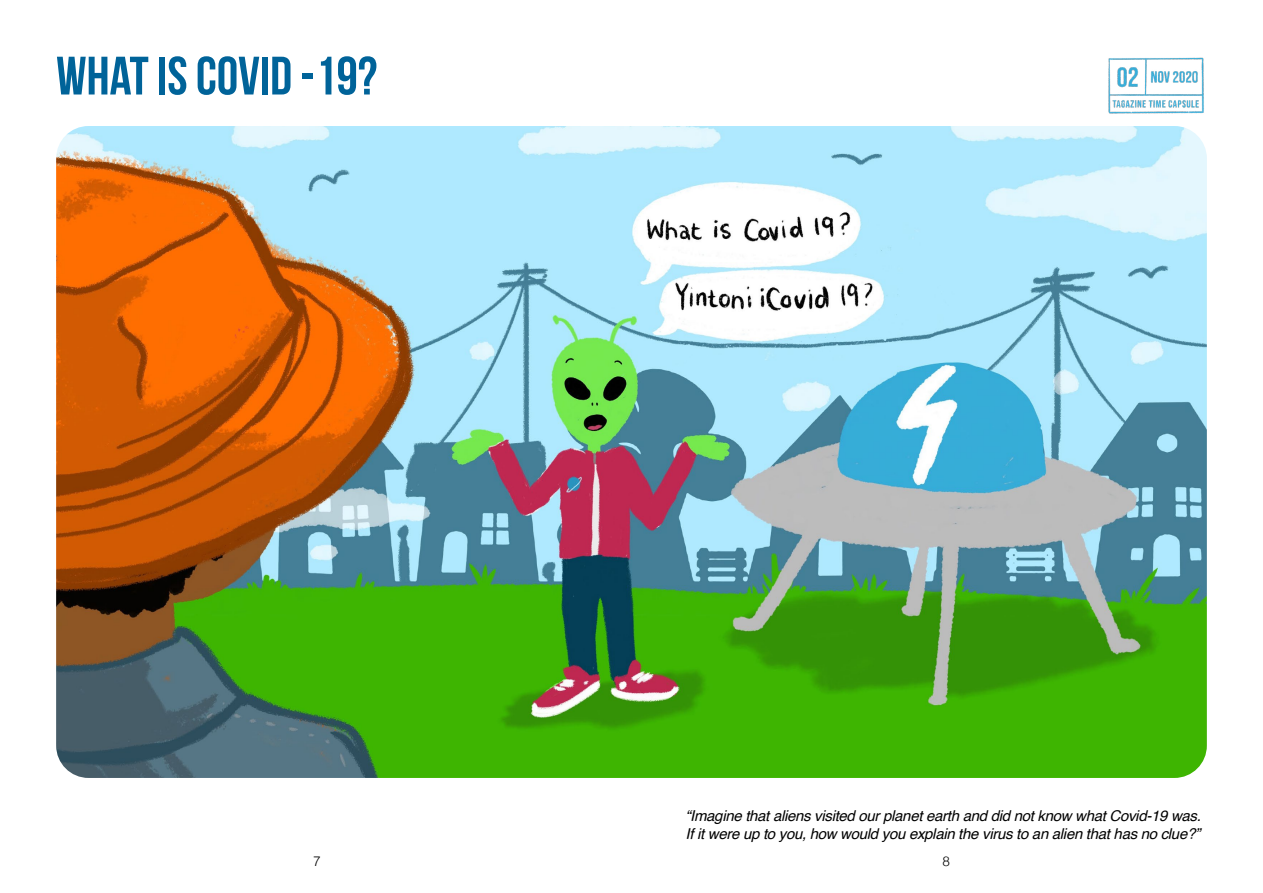
<style>
.page{position:relative;width:1263px;height:893px;background:#fff}
.page>*{position:absolute;margin:0;border:0;box-sizing:border-box;transform-origin:0 0}
.t1{font:700 54px "Bebas Neue";color:#006399}
.t2{font:italic 15px/18px "Helvetica";letter-spacing:-.02em;color:#000}
.t3{font:300 13.5px "Helvetica";color:#000}
</style>
<div class="page">
<img style="left:56px;top:126px;width:1151px;height:652px">
<img style="left:1108px;top:57px;width:96px;height:57px">
<h1 class="t1" style="left:56px;top:46px;width:323px">WHAT IS COVID -19?</h1>
<p class="t2" style="left:685px;top:807px;width:517px">“Imagine that aliens visited our planet earth and did not know what Covid-19 was.<br>If it were up to you, how would you explain the virus to an alien that has no clue?”</p>
<p class="t3" style="left:313px;top:853px;width:9px">7</p>
<p class="t3" style="left:942px;top:853px;width:9px">8</p>
</div>
